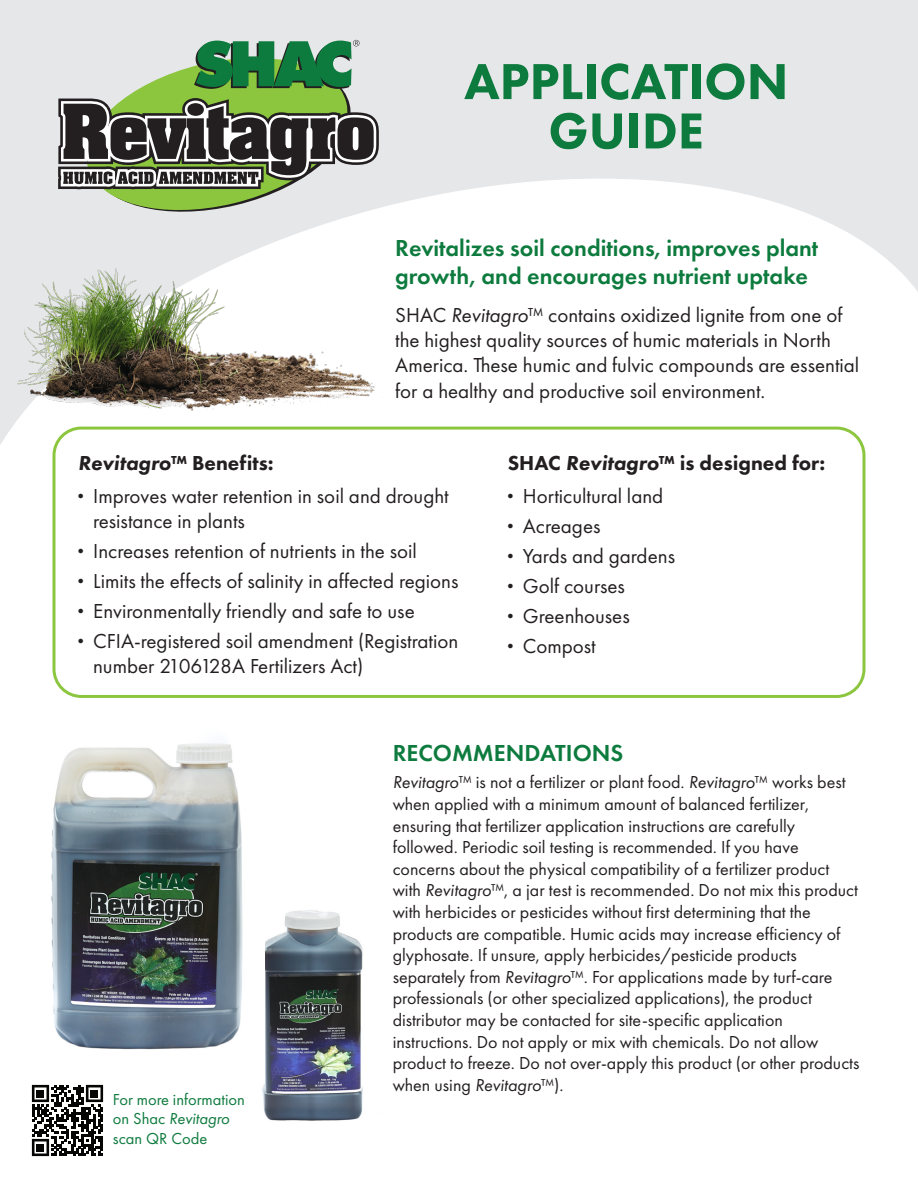
<style>
.page{position:relative;width:918px;height:1188px;background:#fff}
.page>*{position:absolute;margin:0;border:0;box-sizing:border-box;transform-origin:0 0}
.t1{font:800 52.35px/49.3px "Futura PT";color:#0e7b3e;text-align:center}
.t2{font:600 24px/28.8px "Futura PT";color:#0e7b3e}
.t3{font:21px/30px "Futura PT";color:#231f20}
.t4{font:800 21px/33px "Futura PT";color:#231f20}
.t5{font:18px/21.6px "Futura PT";color:#231f20}
.t6{font:16.5px/19.5px "Futura PT";color:#0e7b3e}
.s1{font-style:italic}
.s2{font-weight:800;font-style:italic}
.s3{font-weight:800}
.s4{font-weight:400}
</style>
<div class="page">
<svg style="left:0;top:0;width:918px;height:524px"></svg>
<img style="left:262px;top:910px;width:101px;height:211px">
<div style="left:52px;top:427px;width:813px;height:271px;border:3px solid #8bc63e;border-radius:27px"></div>
<img style="left:51px;top:743px;width:214px;height:341px">
<svg style="left:78px;top:47px;width:278px;height:174px;background:#c5d8af"></svg>
<svg style="left:194px;top:40px;width:166px;height:49px;background:#438e5c"></svg>
<svg style="left:58px;top:98px;width:321px;height:91px;background:#6f7564"></svg>
<img style="left:11px;top:238px;width:379px;height:199px">
<div style="left:27px;top:1080px;width:81px;height:81px;background:#fff"></div>
<svg style="left:32px;top:1085px;width:71px;height:71px"></svg>
<div style="left:37px;top:1090px;width:7px;height:7px;background:#050504"></div>
<div style="left:91px;top:1090px;width:7px;height:7px;background:#050504"></div>
<div style="left:37px;top:1144px;width:7px;height:7px;background:#050504"></div>
<h1 class="t1" style="left:464px;top:56px;width:326px">APPLICATION<br>GUIDE</h1>
<h2 class="t2" style="left:395px;top:233px;width:425px">Revitalizes soil conditions, improves plant growth, and encourages nutrient uptake</h2>
<p class="t3" style="left:395px;top:302px;width:466px;line-height:25.2px">SHAC <span class="s1">Revitagro</span>™ contains oxidized lignite from one of the highest quality sources of humic materials in North America. These humic and fulvic compounds are essential for a healthy and productive soil environment.</p>
<p class="t3" style="left:78px;top:446px;width:372px;line-height:33px"><span class="s2">Revitagro</span><span class="s3">™ Benefits:<br>·</span> Improves water retention in soil and drought</p>
<p class="t3" style="left:78px;top:506px;width:382px;text-indent:15px">resistance in plants<br><span class="s3">·</span> Increases retention of nutrients in the soil<br><span class="s3">·</span> Limits the effects of salinity in affected regions <span class="s3">·</span> Environmentally friendly and safe to use<br><span class="s3">·</span> CFIA-registered soil amendment (Registration</p>
<p class="t3" style="left:93px;top:651px;width:272px">number 2106128A Fertilizers Act)</p>
<p class="t4" style="left:508px;top:446px;width:319px">SHAC <span class="s1">Revitagro</span>™ is designed for: · <span class="s4">Horticultural land</span></p>
<p class="t3" style="left:508px;top:511px;width:169px"><span class="s3">·</span> Acreages<br><span class="s3">·</span> Yards and gardens <span class="s3">·</span> Golf courses<br><span class="s3">·</span> Greenhouses<br><span class="s3">·</span> Compost</p>
<p class="t6" style="left:113px;top:1090px;width:134px">For more information on Shac <span class="s1">Revitagro </span>scan QR Code</p>
<h2 class="t2" style="left:393px;top:739px;width:232px">RECOMMENDATIONS</h2>
<p class="t5" style="left:393px;top:771px;width:468px"><span class="s1">Revitagro</span>™ is not a fertilizer or plant food. <span class="s1">Revitagro</span>™ works best when applied with a minimum amount of balanced fertilizer, ensuring that fertilizer application instructions are carefully followed. Periodic soil testing is recommended. If you have concerns about the physical compatibility of a fertilizer product with <span class="s1">Revitagro</span>™, a jar test is recommended. Do not mix this product with herbicides or pesticides without first determining that the products are compatible. Humic acids may increase efficiency of glyphosate. If unsure, apply herbicides/pesticide products separately from <span class="s1">Revitagro</span>™. For applications made by turf-care professionals (or other specialized applications), the product distributor may be contacted for site-specific application instructions. Do not apply or mix with chemicals. Do not allow product to freeze. Do not over-apply this product (or other products when using <span class="s1">Revitagro</span>™).</p>
</div>
